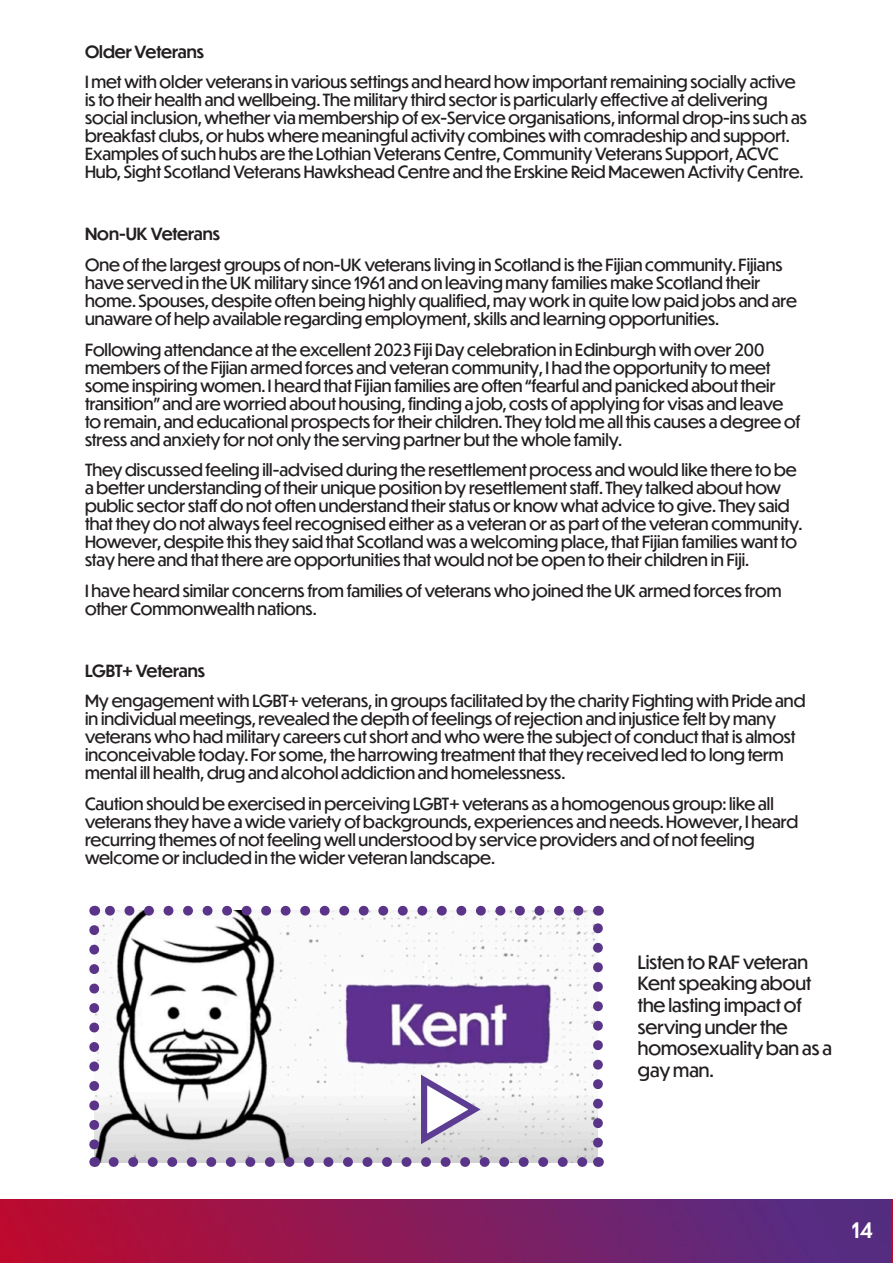
<style>
.page{position:relative;width:893px;height:1263px;background:#fff}
.page>*{position:absolute;margin:0;border:0;box-sizing:border-box;transform-origin:0 0}
.t1{font:500 21px "Dunbar Tall";color:#fff}
.t2{font:18px/21.6px "Dunbar Tall";color:#231f20}
._8_Content_black_Roboto{font:16.5px/18px "Dunbar Tall";color:#231f20}
._8_Content_black_Roboto-2{font:500 16.5px "Dunbar Tall";color:#231f20}
</style>
<div class="page">
<img style="left:0;top:1199px;width:893px;height:64px">
<img style="left:94px;top:911px;width:504px;height:251px">
<svg style="left:114px;top:1157px;width:474px;height:10px"></svg>
<svg style="left:104px;top:906px;width:475px;height:10px"></svg>
<svg style="left:89px;top:930px;width:10px;height:237px"></svg>
<svg style="left:593px;top:906px;width:10px;height:237px"></svg>
<svg style="left:418px;top:1069px;width:65px;height:80px"></svg>
<p class="_8_Content_black_Roboto-2" style="left:85px;top:40px;width:120px">Older Veterans</p>
<p class="_8_Content_black_Roboto" style="left:85px;top:73px;width:723px">I met with older veterans in various settings and heard how important remaining socially active is to their health and wellbeing. The military third sector is particularly effective at delivering social inclusion, whether via membership of ex-Service organisations, informal drop-ins such as breakfast clubs, or hubs where meaningful activity combines with comradeship and support.<br>Examples of such hubs are the Lothian Veterans Centre, Community Veterans Support, ACVC Hub, Sight Scotland Veterans Hawkshead Centre and the Erskine Reid Macewen Activity Centre.</p>
<p class="_8_Content_black_Roboto-2" style="left:85px;top:222px;width:137px">Non-UK Veterans</p>
<p class="_8_Content_black_Roboto" style="left:85px;top:255px;width:713px">One of the largest groups of non-UK veterans living in Scotland is the Fijian community. Fijians have served in the UK military since 1961 and on leaving many families make Scotland their home. Spouses, despite often being highly qualified, may work in quite low paid jobs and are unaware of help available regarding employment, skills and learning opportunities.</p>
<p class="_8_Content_black_Roboto" style="left:85px;top:340px;width:717px">Following attendance at the excellent 2023 Fiji Day celebration in Edinburgh with over 200 members of the Fijian armed forces and veteran community, I had the opportunity to meet some inspiring women. I heard that Fijian families are often “fearful and panicked about their transition” and are worried about housing, finding a job, costs of applying for visas and leave to remain, and educational prospects for their children. They told me all this causes a degree of stress and anxiety for not only the serving partner but the whole family.</p>
<p class="_8_Content_black_Roboto" style="left:85px;top:461px;width:719px">They discussed feeling ill-advised during the resettlement process and would like there to be a better understanding of their unique position by resettlement staff. They talked about how public sector staff do not often understand their status or know what advice to give. They said that they do not always feel recognised either as a veteran or as part of the veteran community.<br>However, despite this they said that Scotland was a welcoming place, that Fijian families want to stay here and that there are opportunities that would not be open to their children in Fiji.</p>
<p class="_8_Content_black_Roboto" style="left:85px;top:581px;width:698px">I have heard similar concerns from families of veterans who joined the UK armed forces from other Commonwealth nations.</p>
<p class="_8_Content_black_Roboto-2" style="left:85px;top:658px;width:122px">LGBT+ Veterans</p>
<p class="_8_Content_black_Roboto" style="left:85px;top:692px;width:722px">My engagement with LGBT+ veterans, in groups facilitated by the charity Fighting with Pride and in individual meetings, revealed the depth of feelings of rejection and injustice felt by many veterans who had military careers cut short and who were the subject of conduct that is almost inconceivable today. For some, the harrowing treatment that they received led to long term mental ill health, drug and alcohol addiction and homelessness.</p>
<p class="_8_Content_black_Roboto" style="left:85px;top:794px;width:715px">Caution should be exercised in perceiving LGBT+ veterans as a homogenous group: like all veterans they have a wide variety of backgrounds, experiences and needs. However, I heard recurring themes of not feeling well understood by service providers and of not feeling welcome or included in the wider veteran landscape.</p>
<p class="t2" style="left:638px;top:950px;width:196px">Listen to RAF veteran<br>Kent speaking about the lasting impact of serving under the homosexuality ban as a gay man.</p>
<p class="t1" style="left:852px;top:1215px;width:23px">14</p>
</div>
